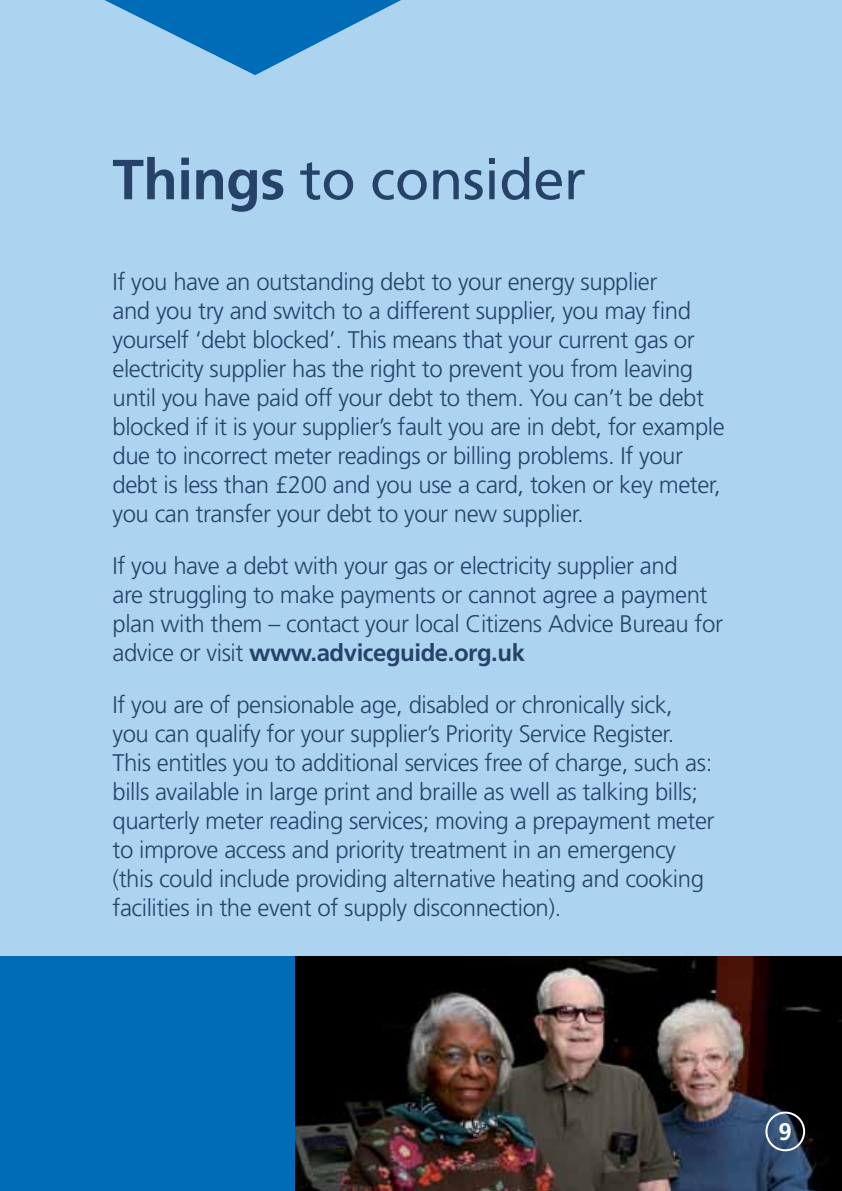
<style>
.page{position:relative;width:842px;height:1191px;background:#acd4f1}
.page>*{position:absolute;margin:0;border:0;box-sizing:border-box;transform-origin:0 0}
.t1{font:56.4px "Frutiger LT Std";letter-spacing:-.01em;color:#274269}
.t2{font:300 24px/29px "Frutiger LT Std";letter-spacing:-.02em;color:#274269}
.t3{font:700 24px "Frutiger LT Std";color:#fff}
.s1{font-weight:700}
</style>
<div class="page">
<svg style="left:104px;top:0;width:297px;height:75px"></svg>
<img style="left:295px;top:956px;width:547px;height:235px">
<div style="left:0;top:956px;width:295px;height:235px;background:#006bb6"></div>
<div style="left:765px;top:1111px;width:40px;height:40px;border:2px solid #fff;border-radius:50%"></div>
<h1 class="t1" style="left:112px;top:146px;width:475px"><span class="s1">Things</span> to consider</h1>
<p class="t2" style="left:112px;top:268px;width:614px">If you have an outstanding debt to your energy supplier<br>and you try and switch to a different supplier, you may find yourself ‘debt blocked’. This means that your current gas or electricity supplier has the right to prevent you from leaving until you have paid off your debt to them. You can’t be debt blocked if it is your supplier’s fault you are in debt, for example due to incorrect meter readings or billing problems. If your debt is less than £200 and you use a card, token or key meter, you can transfer your debt to your new supplier.</p>
<p class="t2" style="left:112px;top:551px;width:612px">If you have a debt with your gas or electricity supplier and<br>are struggling to make payments or cannot agree a payment plan with them – contact your local Citizens Advice Bureau for advice or visit <span class="s1">www.adviceguide.org.uk</span></p>
<p class="t2" style="left:112px;top:690px;width:603px">If you are of pensionable age, disabled or chronically sick, you can qualify for your supplier’s Priority Service Register.<br>This entitles you to additional services free of charge, such as: bills available in large print and braille as well as talking bills; quarterly meter reading services; moving a prepayment meter to improve access and priority treatment in an emergency (this could include providing alternative heating and cooking facilities in the event of supply disconnection).</p>
<p class="t3" style="left:779px;top:1117px;width:15px">9</p>
</div>
